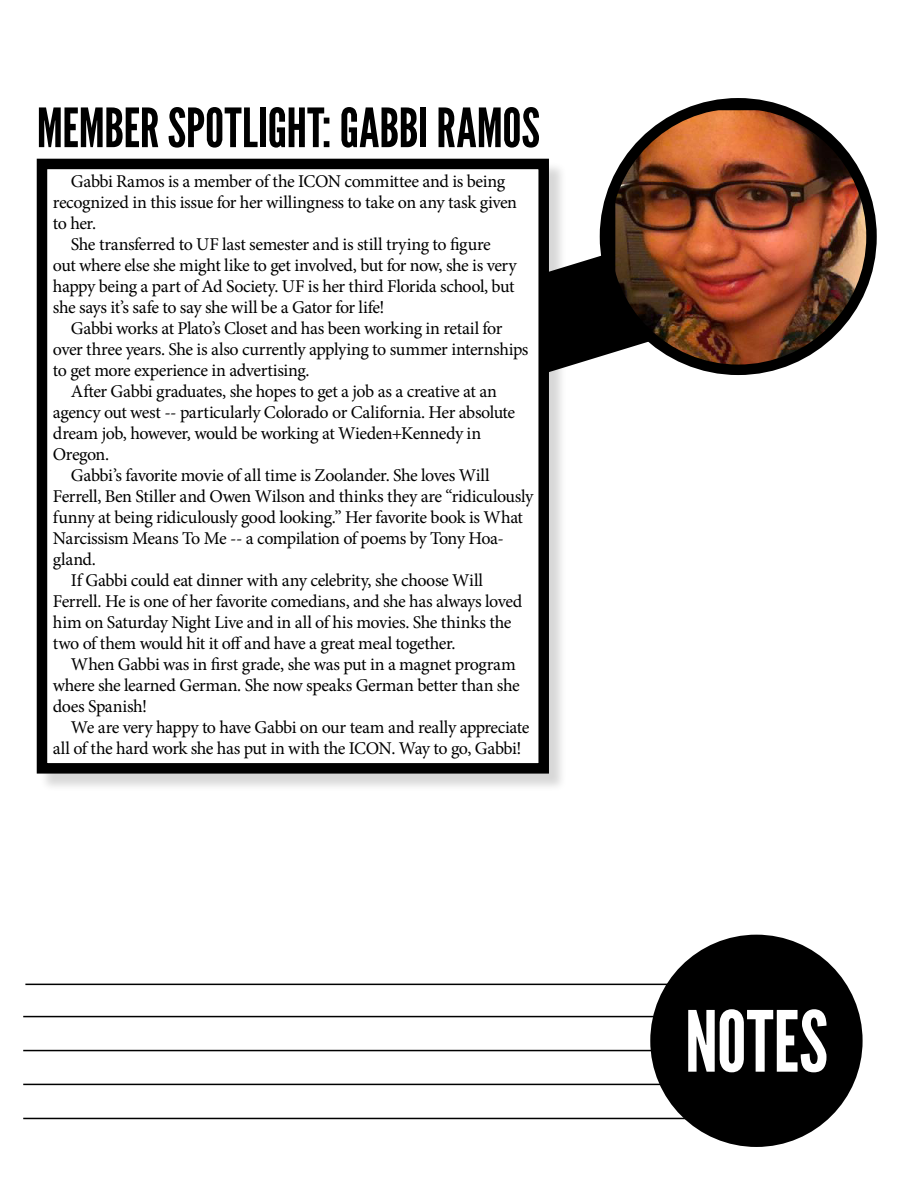
<style>
.page{position:relative;width:900px;height:1200px;background:#fff}
.page>*{position:absolute;margin:0;border:0;box-sizing:border-box;transform-origin:0 0}
.t1{font:84px "League Gothic";color:#fff}
.t2{font:54px "League Gothic";letter-spacing:-.005em;color:#000}
.t3{font:18px/21px "Minion Pro";letter-spacing:-.025em;color:#000}
</style>
<div class="page">
<svg style="left:568px;top:188px;width:207px;height:188px;fill:#000"></svg>
<div style="left:650px;top:935px;width:213px;height:212px;background:#000;border-radius:50%"></div>
<hr style="left:25px;top:984px;width:644px;height:1px;background:#000">
<hr style="left:23px;top:1016px;width:644px;height:1px;background:#000">
<hr style="left:23px;top:1050px;width:644px;height:1px;background:#000">
<hr style="left:23px;top:1084px;width:682px;height:1px;background:#000">
<hr style="left:23px;top:1118px;width:733px;height:1px;background:#000">
<div style="left:39px;top:161px;width:529px;height:631px;background:#000;opacity:.16"></div>
<div style="left:42px;top:164px;width:502px;height:604px;background:#fff"></div>
<div style="left:37px;top:159px;width:512px;height:615px;border:10px solid #000"></div>
<img style="left:615px;top:110px;width:257px;height:260px">
<div style="left:600px;top:98px;width:277px;height:277px;border:10px solid #000;border-radius:50%"></div>
<p class="t2" style="left:37px;top:97px;width:505px">MEMBER SPOTLIGHT: GABBI RAMOS</p>
<p class="t3" style="left:53px;top:171px;width:466px;text-indent:18px">Gabbi Ramos is a member of the ICON committee and is being recognized in this issue for her willingness to take on any task given to her.</p>
<p class="t3" style="left:53px;top:234px;width:465px;text-indent:18px">She transferred to UF last semester and is still trying to figure out where else she might like to get involved, but for now, she is very happy being a part of Ad Society. UF is her third Florida school, but she says it’s safe to say she will be a Gator for life!</p>
<p class="t3" style="left:53px;top:318px;width:477px;text-indent:18px">Gabbi works at Plato’s Closet and has been working in retail for over three years. She is also currently applying to summer internships to get more experience in advertising.</p>
<p class="t3" style="left:53px;top:381px;width:464px;text-indent:18px">After Gabbi graduates, she hopes to get a job as a creative at an agency out west -- particularly Colorado or California. Her absolute dream job, however, would be working at Wieden+Kennedy in Oregon.</p>
<p class="t3" style="left:53px;top:465px;width:482px;text-indent:18px">Gabbi’s favorite movie of all time is Zoolander. She loves Will Ferrell, Ben Stiller and Owen Wilson and thinks they are “ridiculously funny at being ridiculously good looking.” Her favorite book is What Narcissism Means To Me -- a compilation of poems by Tony Hoa&shy;gland.</p>
<p class="t3" style="left:53px;top:570px;width:471px;text-indent:18px">If Gabbi could eat dinner with any celebrity, she choose Will Ferrell. He is one of her favorite comedians, and she has always loved him on Saturday Night Live and in all of his movies. She thinks the two of them would hit it off and have a great meal together.</p>
<p class="t3" style="left:53px;top:654px;width:468px;text-indent:18px">When Gabbi was in first grade, she was put in a magnet program where she learned German. She now speaks German better than she does Spanish!</p>
<p class="t3" style="left:53px;top:717px;width:478px;text-indent:18px">We are very happy to have Gabbi on our team and really appreciate all of the hard work she has put in with the ICON. Way to go, Gabbi!</p>
<p class="t1" style="left:685px;top:994px;width:145px">NOTES</p>
</div>
